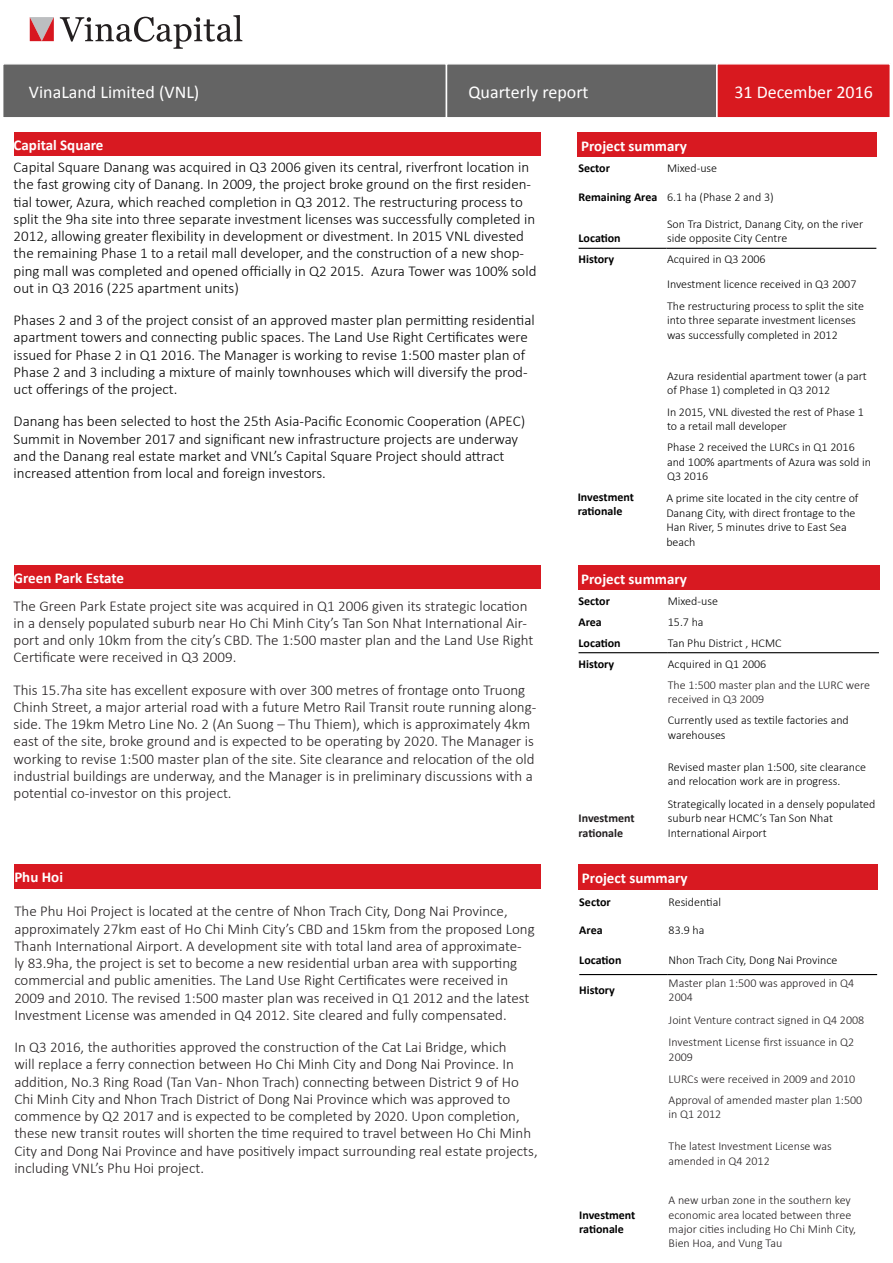
<style>
.page{position:relative;width:893px;height:1263px;background:#fff}
.page>*{position:absolute;margin:0;border:0;box-sizing:border-box;transform-origin:0 0}
.t1{font:18px "Calibri";color:#fff}
.t2{font:300 15px/17.2px "Calibri";color:#231f20}
.t3{font:300 15px/17.2px "Calibri";color:#000}
.t4{font:700 15px "Calibri";color:#fff}
.t5{font:300 12px/14.4px "Calibri";color:#000}
.t6{font:300 12px/14.4px "Calibri";color:#231f20}
.t7{font:700 12px/14.4px "Calibri";color:#000}
.t8{font:700 12px/14.4px "Calibri";color:#231f20}
</style>
<div class="page">
<div style="left:3px;top:64px;width:443px;height:54px;background:#646464"></div>
<div style="left:2px;top:63px;width:445px;height:56px;border:2px solid #fff"></div>
<div style="left:446px;top:64px;width:271px;height:54px;background:#646464"></div>
<div style="left:446px;top:63px;width:272px;height:56px;border:2px solid #fff"></div>
<div style="left:717px;top:64px;width:173px;height:54px;background:#d8191f"></div>
<div style="left:716px;top:63px;width:175px;height:56px;border:2px solid #fff"></div>
<svg style="left:30px;top:17px;width:24px;height:24px"></svg>
<svg style="left:60px;top:15px;width:182px;height:34px"></svg>
<div style="left:578px;top:132px;width:299px;height:25px;background:#d81921"></div>
<hr style="left:578px;top:248px;width:88px;height:1px;background:#000">
<hr style="left:666px;top:248px;width:210px;height:1px;background:#000">
<div style="left:14px;top:133px;width:526px;height:23px;background:#d81921"></div>
<div style="left:578px;top:565px;width:302px;height:25px;background:#d81921"></div>
<hr style="left:578px;top:652px;width:89px;height:1px;background:#000">
<hr style="left:667px;top:652px;width:212px;height:1px;background:#000">
<div style="left:14px;top:566px;width:526px;height:23px;background:#d81921"></div>
<div style="left:578px;top:864px;width:300px;height:26px;background:#d81921"></div>
<hr style="left:579px;top:974px;width:89px;height:1px;background:#000">
<hr style="left:668px;top:974px;width:209px;height:1px;background:#000">
<div style="left:14px;top:864px;width:527px;height:25px;background:#d81921"></div>
<p class="t1" style="left:29px;top:80px;width:172px">VinaLand Limited (VNL)</p>
<p class="t1" style="left:468px;top:80px;width:122px">Quarterly report</p>
<p class="t1" style="left:734px;top:80px;width:140px">31 December 2016</p>
<p class="t4" style="left:14px;top:135px;width:91px">Capital Square</p>
<p class="t3" style="left:14px;top:158px;width:524px">Capital Square Danang was acquired in Q3 2006 given its central, riverfront location in the fast growing city of Danang. In 2009, the project broke ground on the first residen&shy;tial tower, Azura, which reached completion in Q3 2012. The restructuring process to split the 9ha site into three separate investment licenses was successfully completed in 2012, allowing greater flexibility in development or divestment. In 2015 VNL divested the remaining Phase 1 to a retail mall developer, and the construction of a new shop&shy;ping mall was completed and opened officially in Q2 2015. Azura Tower was 100% sold out in Q3 2016 (225 apartment units)</p>
<p class="t3" style="left:14px;top:311px;width:523px">Phases 2 and 3 of the project consist of an approved master plan permitting residential apartment towers and connecting public spaces. The Land Use Right Certificates were issued for Phase 2 in Q1 2016. The Manager is working to revise 1:500 master plan of Phase 2 and 3 including a mixture of mainly townhouses which will diversify the prod&shy;uct offerings of the project.</p>
<p class="t3" style="left:14px;top:413px;width:513px">Danang has been selected to host the 25th Asia-Pacific Economic Cooperation (APEC)<br>Summit in November 2017 and significant new infrastructure projects are underway and the Danang real estate market and VNL’s Capital Square Project should attract increased attention from local and foreign investors.</p>
<p class="t4" style="left:14px;top:568px;width:112px">Green Park Estate</p>
<p class="t2" style="left:14px;top:597px;width:521px">The Green Park Estate project site was acquired in Q1 2006 given its strategic location in a densely populated suburb near Ho Chi Minh City’s Tan Son Nhat International Air&shy;port and only 10km from the city’s CBD. The 1:500 master plan and the Land Use Right Certificate were received in Q3 2009.</p>
<p class="t2" style="left:14px;top:681px;width:524px">This 15.7ha site has excellent exposure with over 300 metres of frontage onto Truong Chinh Street, a major arterial road with a future Metro Rail Transit route running along&shy;side. The 19km Metro Line No. 2 (An Suong – Thu Thiem), which is approximately 4km east of the site, broke ground and is expected to be operating by 2020. The Manager is working to revise 1:500 master plan of the site. Site clearance and relocation of the old industrial buildings are underway, and the Manager is in preliminary discussions with a potential co-investor on this project.</p>
<p class="t4" style="left:14px;top:868px;width:50px">Phu Hoi</p>
<p class="t2" style="left:14px;top:903px;width:522px">The Phu Hoi Project is located at the centre of Nhon Trach City, Dong Nai Province, approximately 27km east of Ho Chi Minh City’s CBD and 15km from the proposed Long Thanh International Airport. A development site with total land area of approximate&shy;ly 83.9ha, the project is set to become a new residential urban area with supporting commercial and public amenities. The Land Use Right Certificates were received in 2009 and 2010. The revised 1:500 master plan was received in Q1 2012 and the latest Investment License was amended in Q4 2012. Site cleared and fully compensated.</p>
<p class="t2" style="left:14px;top:1038px;width:525px">In Q3 2016, the authorities approved the construction of the Cat Lai Bridge, which<br>will replace a ferry connection between Ho Chi Minh City and Dong Nai Province. In addition, No.3 Ring Road (Tan Van - Nhon Trach) connecting between District 9 of Ho Chi Minh City and Nhon Trach District of Dong Nai Province which was approved to commence by Q2 2017 and is expected to be completed by 2020. Upon completion, these new transit routes will shorten the time required to travel between Ho Chi Minh City and Dong Nai Province and have positively impact surrounding real estate projects, including VNL’s Phu Hoi project.</p>
<p class="t4" style="left:581px;top:136px;width:107px">Project summary</p>
<p class="t7" style="left:578px;top:161px;width:33px">Sector</p>
<p class="t5" style="left:667px;top:160px;width:52px">Mixed-use</p>
<p class="t7" style="left:578px;top:190px;width:80px">Remaining Area</p>
<p class="t5" style="left:667px;top:190px;width:108px">6.1 ha (Phase 2 and 3)</p>
<p class="t7" style="left:578px;top:231px;width:44px">Location</p>
<p class="t5" style="left:667px;top:217px;width:198px">Son Tra District, Danang City, on the river side opposite City Centre</p>
<p class="t7" style="left:578px;top:252px;width:37px">History</p>
<p class="t5" style="left:667px;top:252px;width:100px">Acquired in Q3 2006</p>
<p class="t5" style="left:667px;top:276px;width:191px">Investment licence received in Q3 2007</p>
<p class="t5" style="left:667px;top:299px;width:198px">The restructuring process to split the site into three separate investment licenses was successfully completed in 2012</p>
<p class="t5" style="left:667px;top:369px;width:201px">Azura residential apartment tower (a part of Phase 1) completed in Q3 2012</p>
<p class="t5" style="left:667px;top:404px;width:198px">In 2015, VNL divested the rest of Phase 1 to a retail mall developer</p>
<p class="t5" style="left:667px;top:440px;width:205px">Phase 2 received the LURCs in Q1 2016 and 100% apartments of Azura was sold in<br>Q3 2016</p>
<p class="t7" style="left:578px;top:490px;width:58px">Investment rationale</p>
<p class="t5" style="left:666px;top:491px;width:194px">A prime site located in the city centre of<br>Danang City, with direct frontage to the<br>Han River, 5 minutes drive to East Sea beach</p>
<p class="t4" style="left:581px;top:569px;width:107px">Project summary</p>
<p class="t7" style="left:578px;top:593px;width:33px">Sector</p>
<p class="t5" style="left:668px;top:593px;width:52px">Mixed-use</p>
<p class="t7" style="left:578px;top:614px;width:25px">Area</p>
<p class="t5" style="left:668px;top:614px;width:37px">15.7 ha</p>
<p class="t7" style="left:578px;top:635px;width:44px">Location</p>
<p class="t5" style="left:668px;top:635px;width:115px">Tan Phu District , HCMC</p>
<p class="t7" style="left:578px;top:656px;width:37px">History</p>
<p class="t5" style="left:668px;top:656px;width:100px">Acquired in Q1 2006</p>
<p class="t6" style="left:668px;top:677px;width:204px">The 1:500 master plan and the LURC were received in Q3 2009</p>
<p class="t5" style="left:668px;top:713px;width:182px">Currently used as textile factories and warehouses</p>
<p class="t5" style="left:668px;top:760px;width:200px">Revised master plan 1:500, site clearance and relocation work are in progress.</p>
<p class="t8" style="left:578px;top:811px;width:58px">Investment rationale</p>
<p class="t5" style="left:668px;top:796px;width:209px">Strategically located in a densely populated suburb near HCMC’s Tan Son Nhat<br>International Airport</p>
<p class="t4" style="left:582px;top:868px;width:107px">Project summary</p>
<p class="t7" style="left:579px;top:895px;width:33px">Sector</p>
<p class="t5" style="left:669px;top:895px;width:54px">Residential</p>
<p class="t7" style="left:579px;top:923px;width:25px">Area</p>
<p class="t5" style="left:669px;top:923px;width:37px">83.9 ha</p>
<p class="t7" style="left:579px;top:953px;width:44px">Location</p>
<p class="t5" style="left:669px;top:953px;width:170px">Nhon Trach City, Dong Nai Province</p>
<p class="t7" style="left:579px;top:983px;width:37px">History</p>
<p class="t6" style="left:669px;top:975px;width:187px">Master plan 1:500 was approved in Q4<br>2004</p>
<p class="t6" style="left:669px;top:1012px;width:197px">Joint Venture contract signed in Q4 2008</p>
<p class="t6" style="left:669px;top:1035px;width:187px">Investment License first issuance in Q2<br>2009</p>
<p class="t6" style="left:669px;top:1072px;width:188px">LURCs were received in 2009 and 2010</p>
<p class="t6" style="left:669px;top:1092px;width:195px">Approval of amended master plan 1:500 in Q1 2012</p>
<p class="t6" style="left:669px;top:1139px;width:165px">The latest Investment License was amended in Q4 2012</p>
<p class="t7" style="left:579px;top:1207px;width:58px">Investment rationale</p>
<p class="t6" style="left:669px;top:1193px;width:189px">A new urban zone in the southern key economic area located between three major cities including Ho Chi Minh City, Bien Hoa, and Vung Tau</p>
</div>
